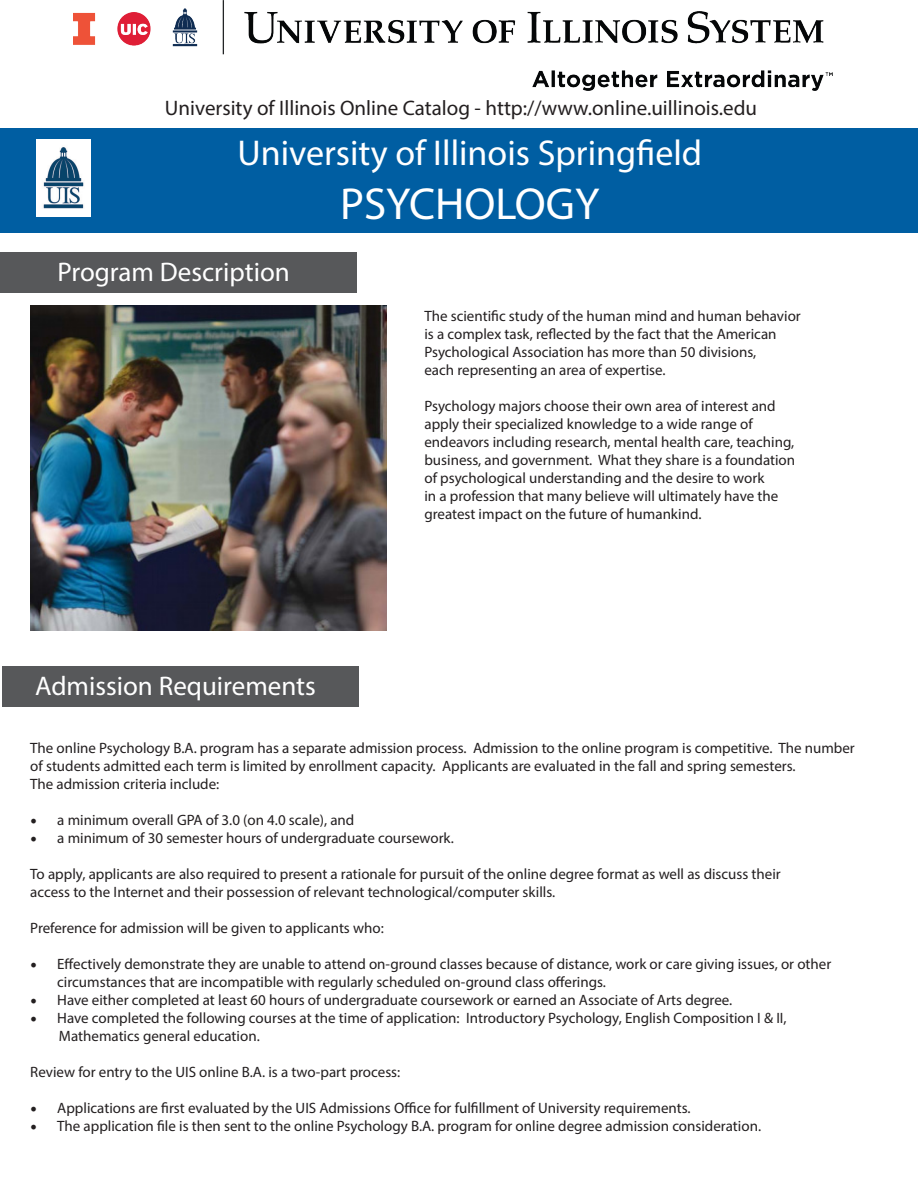
<style>
.page{position:relative;width:918px;height:1188px;background:#fff}
.page>*{position:absolute;margin:0;border:0;box-sizing:border-box;transform-origin:0 0}
.t1{font:45px "Myriad Pro";color:#fff}
.t2{font:36px "Myriad Pro";color:#fff}
.t3{font:27px "Myriad Pro";color:#fff}
.t4{font:21px "Myriad Pro";color:#231f20}
.t5{font:15px/18px "Myriad Pro";color:#231f20}
.s1{font-family:"Minion Pro";font-size:18px}
</style>
<div class="page">
<div style="left:0;top:128px;width:918px;height:105px;background:#005ea2"></div>
<img style="left:36px;top:140px;width:55px;height:77px">
<div style="left:0;top:252px;width:356px;height:41px;background:#57585a"></div>
<div style="left:2px;top:666px;width:356px;height:41px;background:#57585a"></div>
<img style="left:30px;top:305px;width:357px;height:326px">
<img style="left:74px;top:0;width:758px;height:90px">
<p class="t4" style="left:165px;top:95px;width:594px">University of Illinois Online Catalog - http://www.online.uillinois.edu</p>
<p class="t2" style="left:237px;top:130px;width:466px">University of Illinois Springfield</p>
<p class="t1" style="left:340px;top:176px;width:261px">PSYCHOLOGY</p>
<p class="t3" style="left:58px;top:255px;width:234px">Program Description</p>
<p class="t3" style="left:35px;top:670px;width:282px">Admission Requirements</p>
<p class="t5" style="left:424px;top:307px;width:378px">The scientific study of the human mind and human behavior is a complex task, reflected by the fact that the American Psychological Association has more than 50 divisions,<br>each representing an area of expertise.</p>
<p class="t5" style="left:424px;top:397px;width:372px">Psychology majors choose their own area of interest and apply their specialized knowledge to a wide range of endeavors including research, mental health care, teaching, business, and government. What they share is a foundation of psychological understanding and the desire to work<br>in a profession that many believe will ultimately have the greatest impact on the future of humankind.</p>
<p class="t5" style="left:30px;top:739px;width:826px">The online Psychology B.A. program has a separate admission process. Admission to the online program is competitive. The number of students admitted each term is limited by enrollment capacity. Applicants are evaluated in the fall and spring semesters.<br>The admission criteria include:</p>
<p class="t5" style="left:30px;top:811px;width:326px"><span class="s1">•</span> a minimum overall GPA of 3.0 (on 4.0 scale), and</p>
<p class="t5" style="left:30px;top:829px;width:425px"><span class="s1">•</span> a minimum of 30 semester hours of undergraduate coursework.</p>
<p class="t5" style="left:30px;top:865px;width:752px">To apply, applicants are also required to present a rationale for pursuit of the online degree format as well as discuss their access to the Internet and their possession of relevant technological/computer skills.</p>
<p class="t5" style="left:30px;top:919px;width:355px">Preference for admission will be given to applicants who:</p>
<p class="t5" style="left:57px;top:955px;width:776px;text-indent:-27px"><span class="s1">•</span> Effectively demonstrate they are unable to attend on-ground classes because of distance, work or care giving issues, or other circumstances that are incompatible with regularly scheduled on-ground class offerings.</p>
<p class="t5" style="left:30px;top:991px;width:704px"><span class="s1">•</span> Have either completed at least 60 hours of undergraduate coursework or earned an Associate of Arts degree.</p>
<p class="t5" style="left:30px;top:1009px;width:758px"><span class="s1">•</span> Have completed the following courses at the time of application: Introductory Psychology, English Composition I &amp; II,</p>
<p class="t5" style="left:59px;top:1027px;width:202px">Mathematics general education.</p>
<p class="t5" style="left:30px;top:1063px;width:372px">Review for entry to the UIS online B.A. is a two-part process:</p>
<p class="t5" style="left:30px;top:1099px;width:662px"><span class="s1">•</span> Applications are first evaluated by the UIS Admissions Office for fulfillment of University requirements.</p>
<p class="t5" style="left:30px;top:1117px;width:732px"><span class="s1">•</span> The application file is then sent to the online Psychology B.A. program for online degree admission consideration.</p>
</div>
